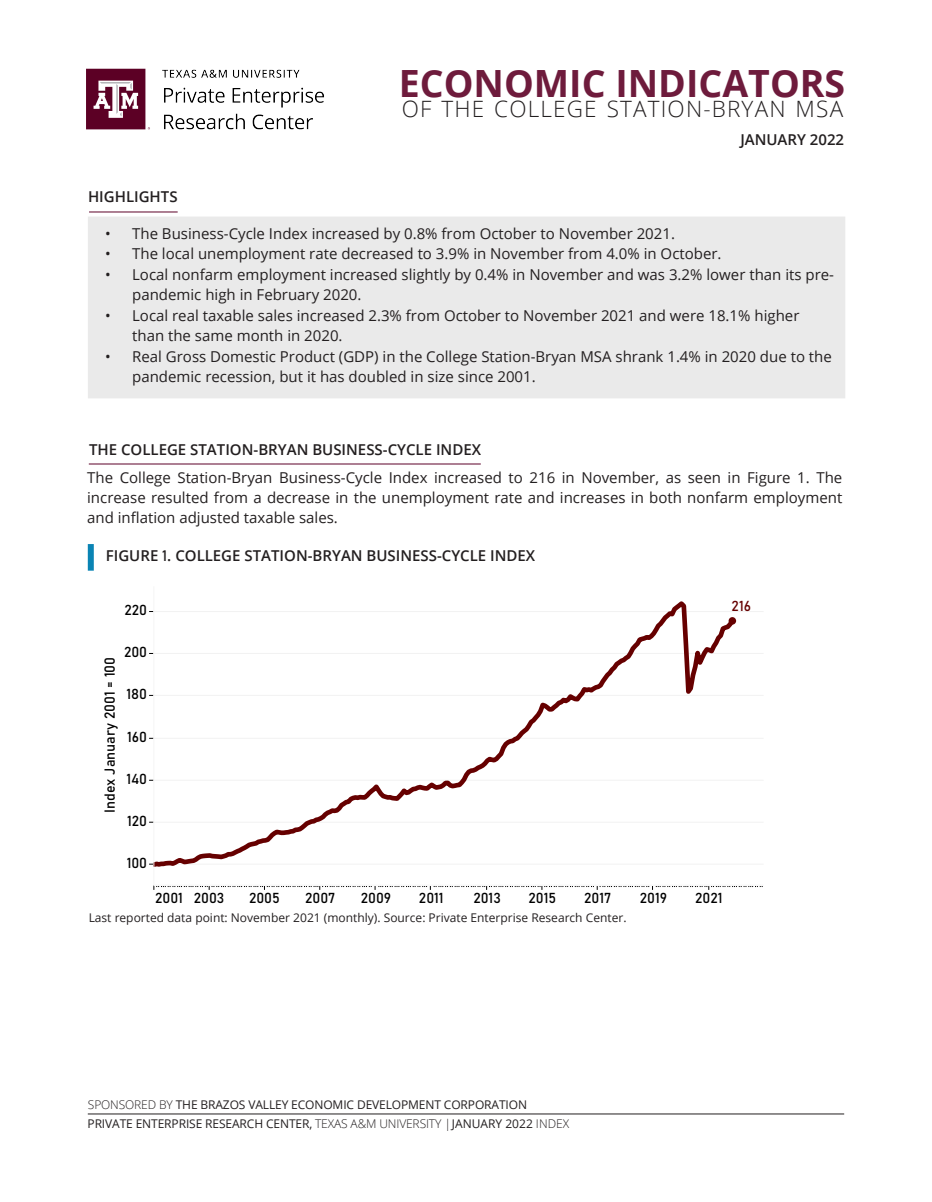
<style>
.page{position:relative;width:932px;height:1202px;background:#fff}
.page>*{position:absolute;margin:0;border:0;box-sizing:border-box;transform-origin:0 0}
.t1{font:700 37.5px "Open Sans";color:#6e1b3c}
.t2{font:300 22.5px "Open Sans";letter-spacing:.05em;color:#231f20}
.t3{font:15px/19.8px "Open Sans";color:#231f20}
.t4{font:600 15px "Open Sans";color:#231f20}
.t5{font:14.25px "Bahnschrift Light 0 50";color:#000}
.t6{font:14.25px "Bahnschrift Light 0 50";color:#600}
.t7{font:12px "Open Sans";color:#231f20}
.s1{font-family:"Bahnschrift";font-weight:400}
.s2{font-weight:300}
</style>
<div class="page">
<img style="left:86px;top:69px;width:238px;height:61px">
<div style="left:93px;top:222px;width:747px;height:171px;background:#eaeaea"></div>
<div style="left:88px;top:216px;width:757px;height:182px;border:10px solid #eaeaea"></div>
<div style="left:88px;top:544px;width:6px;height:26px;background:#0a84b4"></div>
<hr style="left:89px;top:463px;width:392px;height:1px;background:#5c0028">
<hr style="left:89px;top:212px;width:89px;height:1px;background:#5c0028">
<hr style="left:88px;top:1113px;width:756px;height:1px;background:#231f20">
<svg style="left:153px;top:885px;width:609px;height:5px"></svg>
<hr style="left:154px;top:863px;width:609px;height:1px;background:#f2f2f2">
<hr style="left:154px;top:821px;width:609px;height:1px;background:#f2f2f2">
<hr style="left:154px;top:779px;width:609px;height:1px;background:#f2f2f2">
<hr style="left:154px;top:738px;width:609px;height:1px;background:#f2f2f2">
<hr style="left:154px;top:695px;width:609px;height:1px;background:#f2f2f2">
<hr style="left:154px;top:653px;width:609px;height:1px;background:#f2f2f2">
<hr style="left:154px;top:611px;width:609px;height:1px;background:#f2f2f2">
<svg style="left:155px;top:601px;width:582px;height:266px"></svg>
<div style="left:728px;top:617px;width:8px;height:7px;background:#600;border-radius:50%"></div>
<hr style="left:154px;top:884px;width:609px;height:1px;background:#f5f5f5">
<hr style="left:154px;top:586px;width:1px;height:299px;background:#f5f5f5">
<p class="t1" style="left:399px;top:57px;width:448px">ECONOMIC INDICATORS</p>
<p class="t2" style="left:402px;top:94px;width:443px">OF THE COLLEGE STATION-BRYAN MSA</p>
<p class="t4" style="left:88px;top:186px;width:91px">HIGHLIGHTS</p>
<p class="t4" style="left:740px;top:130px;width:105px">JANUARY 2022</p>
<p class="t3" style="left:105px;top:223px;width:571px">• The Business-Cycle Index increased by 0.8% from October to November 2021.</p>
<p class="t3" style="left:105px;top:244px;width:618px">• The local unemployment rate decreased to 3.9% in November from 4.0% in October.</p>
<p class="t3" style="left:132px;top:264px;width:703px;text-indent:-27px">• Local nonfarm employment increased slightly by 0.4% in November and was 3.2% lower than its pre&shy;pandemic high in February 2020.</p>
<p class="t3" style="left:132px;top:305px;width:668px;text-indent:-27px">• Local real taxable sales increased 2.3% from October to November 2021 and were 18.1% higher than the same month in 2020.</p>
<p class="t3" style="left:132px;top:346px;width:701px;text-indent:-27px">• Real Gross Domestic Product (GDP) in the College Station-Bryan MSA shrank 1.4% in 2020 due to the pandemic recession, but it has doubled in size since 2001.</p>
<p class="t4" style="left:89px;top:439px;width:393px">THE COLLEGE STATION-BRYAN BUSINESS-CYCLE INDEX</p>
<p class="t3" style="left:87px;top:467px;width:756px;text-align:justify">The College Station-Bryan Business-Cycle Index increased to 216 in November, as seen in Figure 1. The increase resulted from a decrease in the unemployment rate and increases in both nonfarm employment and inflation adjusted taxable sales.</p>
<p class="t4" style="left:106px;top:545px;width:431px">FIGURE <span class="s1">1</span>. COLLEGE STATION-BRYAN BUSINESS-CYCLE INDEX</p>
<p class="t5" style="left:124px;top:599px;width:24px">220</p>
<p class="t5" style="left:124px;top:641px;width:25px">200</p>
<p class="t5" style="left:99px;top:813px;width:158px;rotate:-90deg">Index January 2001 = 100</p>
<p class="t5" style="left:126px;top:683px;width:22px">180</p>
<p class="t5" style="left:127px;top:726px;width:21px">160</p>
<p class="t5" style="left:126px;top:768px;width:22px">140</p>
<p class="t5" style="left:127px;top:810px;width:22px">120</p>
<p class="t6" style="left:731px;top:594px;width:21px">216</p>
<p class="t5" style="left:127px;top:852px;width:22px">100</p>
<p class="t5" style="left:155px;top:887px;width:71px">2001 2003</p>
<p class="t5" style="left:249px;top:887px;width:32px">2005</p>
<p class="t5" style="left:305px;top:887px;width:32px">2007</p>
<p class="t5" style="left:361px;top:887px;width:32px">2009</p>
<p class="t5" style="left:419px;top:887px;width:26px">2011</p>
<p class="t5" style="left:473px;top:887px;width:29px">2013</p>
<p class="t5" style="left:528px;top:887px;width:29px">2015</p>
<p class="t5" style="left:584px;top:887px;width:29px">2017</p>
<p class="t5" style="left:639px;top:887px;width:29px">2019</p>
<p class="t5" style="left:695px;top:887px;width:29px">2021</p>
<p class="t7" style="left:89px;top:909px;width:539px">Last reported data point: November 2021 (monthly). Source: Private Enterprise Research Center.</p>
<p class="t7" style="left:88px;top:1096px;width:440px"><span class="s2">SPONSORED BY</span> THE BRAZOS VALLEY ECONOMIC DEVELOPMENT CORPORATION</p>
<p class="t7" style="left:88px;top:1115px;width:483px">PRIVATE ENTERPRISE RESEARCH CENTER, <span class="s2">TEXAS A&amp;M UNIVERSITY |</span>JANUARY 2022 <span class="s2">INDEX</span></p>
</div>
